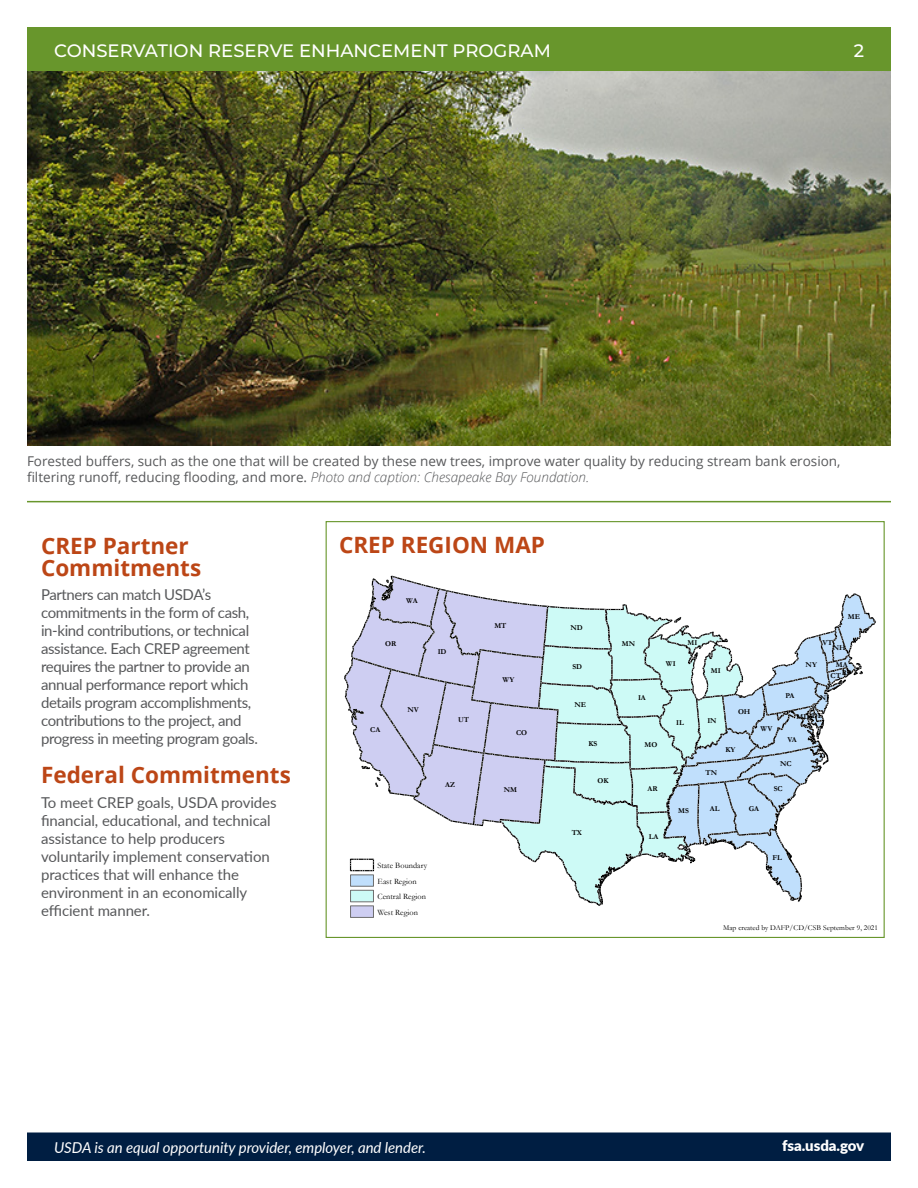
<style>
.page{position:relative;width:918px;height:1188px;background:#fff}
.page>*{position:absolute;margin:0;border:0;box-sizing:border-box;transform-origin:0 0}
.Body_Subhead{font:700 22.5px/22.5px "Open Sans";color:#bc4616}
.Body_Text{font:700 22.5px "Open Sans";color:#bc4616}
.t1{font:500 18px "Montserrat";color:#fff}
.Body_Text-2{font:15px/18px "Lato";letter-spacing:-.025em;color:#57585a}
.Body_Text-3{font:15px/18px "Lato";letter-spacing:-.005em;color:#57585a}
.Body_Text_White{font:italic 15px "Lato";letter-spacing:-.005em;color:#fff}
.Body_Text_White-2{font:900 15px "Lato";letter-spacing:-.005em;color:#fff}
.t2{font:13.5px/16.2px "Open Sans";color:#57585a}
.t3{font:8.25px/15.6px "Garamond";letter-spacing:.005em;color:#000}
.t4{font:700 7.5px/10.9px "Garamond";letter-spacing:.005em;color:#000}
.t5{font:7.5px "Garamond";letter-spacing:.01em;color:#000}
.s1{font-weight:300;font-style:italic}
</style>
<div class="page">
<div style="left:27px;top:1132px;width:864px;height:29px;background:#001e42;border:2px solid #001e42"></div>
<hr style="left:27px;top:501px;width:864px;height:1px;background:#68962c">
<div style="left:27px;top:27px;width:864px;height:44px;background:#68962c"></div>
<img style="left:27px;top:71px;width:864px;height:375px">
<svg style="left:344px;top:575px;width:532px;height:331px"></svg>
<div style="left:350px;top:875px;width:24px;height:11px;background:#c0dffc;border:1px solid #6e6e6e"></div>
<div style="left:350px;top:890px;width:24px;height:12px;background:#cdfaf6;border:1px solid #6e6e6e"></div>
<div style="left:350px;top:906px;width:24px;height:12px;background:#cecef2;border:1px solid #6e6e6e"></div>
<p class="t1" style="left:54px;top:38px;width:498px">CONSERVATION RESERVE ENHANCEMENT PROGRAM</p>
<p class="t1" style="left:854px;top:38px;width:12px">2</p>
<p class="t2" style="left:27px;top:453px;width:815px">Forested buffers, such as the one that will be created by these new trees, improve water quality by reducing stream bank erosion, filtering runoff, reducing flooding, and more. <span class="s1">Photo and caption: Chesapeake Bay Foundation.</span></p>
<h2 class="Body_Subhead" style="left:41px;top:534px;width:162px">CREP Partner<br>Commitments</h2>
<p class="Body_Text-2" style="left:41px;top:585px;width:218px">Partners can match USDA’s commitments in the form of cash, in-kind contributions, or technical assistance. Each CREP agreement requires the partner to provide an annual performance report which details program accomplishments, contributions to the project, and progress in meeting program goals.</p>
<p class="Body_Text" style="left:41px;top:759px;width:251px">Federal Commitments</p>
<p class="Body_Text-3" style="left:41px;top:793px;width:237px">To meet CREP goals, USDA provides financial, educational, and technical assistance to help producers voluntarily implement conservation practices that will enhance the environment in an economically efficient manner.</p>
<h1 class="Body_Subhead" style="left:339px;top:533px;width:207px">CREP REGION MAP</h1>
<p class="t4" style="left:406px;top:596px;width:13px">WA</p>
<p class="t4" style="left:385px;top:639px;width:13px">OR</p>
<p class="t4" style="left:370px;top:724px;width:12px">CA</p>
<p class="t4" style="left:407px;top:705px;width:13px">NV</p>
<p class="t3" style="left:378px;top:857px;width:51px">State Boundary<br>East Region<br>Central Region<br>West Region</p>
<p class="t4" style="left:438px;top:646px;width:10px">ID</p>
<p class="t4" style="left:494px;top:621px;width:14px">MT</p>
<p class="t4" style="left:503px;top:674px;width:13px">WY</p>
<p class="t4" style="left:571px;top:623px;width:14px">ND</p>
<p class="t4" style="left:572px;top:661px;width:11px">SD</p>
<p class="t4" style="left:622px;top:639px;width:15px">MN</p>
<p class="t4" style="left:666px;top:658px;width:11px">WI</p>
<p class="t4" style="left:848px;top:611px;width:14px">ME</p>
<p class="t4" style="left:687px;top:637px;width:11px">MI</p>
<p class="t4" style="left:822px;top:637px;width:12px">VT</p>
<p class="t4" style="left:833px;top:642px;width:14px">NH</p>
<p class="t4" style="left:831px;top:659px;width:19px;text-indent:5px">MA<br>CT</p>
<p class="t4" style="left:806px;top:659px;width:13px">NY</p>
<p class="t4" style="left:711px;top:665px;width:11px">MI</p>
<p class="t4" style="left:842px;top:667px;width:10px">RI</p>
<p class="t4" style="left:574px;top:699px;width:13px">NE</p>
<p class="t4" style="left:638px;top:692px;width:9px">IA</p>
<p class="t4" style="left:458px;top:715px;width:12px">UT</p>
<p class="t4" style="left:676px;top:717px;width:9px">IL</p>
<p class="t4" style="left:516px;top:727px;width:13px">CO</p>
<p class="t4" style="left:707px;top:715px;width:11px">IN</p>
<p class="t4" style="left:738px;top:706px;width:14px">OH</p>
<p class="t4" style="left:761px;top:723px;width:13px">WV</p>
<p class="t4" style="left:785px;top:690px;width:10px">PA</p>
<p class="t4" style="left:820px;top:692px;width:11px">NJ</p>
<p class="t4" style="left:797px;top:711px;width:28px">MD DE</p>
<p class="t4" style="left:588px;top:738px;width:10px">KS</p>
<p class="t4" style="left:645px;top:739px;width:14px">MO</p>
<p class="t4" style="left:725px;top:744px;width:12px">KY</p>
<p class="t4" style="left:787px;top:734px;width:11px">VA</p>
<p class="t4" style="left:780px;top:759px;width:13px">NC</p>
<p class="t4" style="left:706px;top:767px;width:13px">TN</p>
<p class="t4" style="left:445px;top:779px;width:11px">AZ</p>
<p class="t4" style="left:504px;top:784px;width:15px">NM</p>
<p class="t4" style="left:598px;top:775px;width:12px">OK</p>
<p class="t4" style="left:572px;top:827px;width:12px">TX</p>
<p class="t4" style="left:647px;top:783px;width:12px">AR</p>
<p class="t4" style="left:649px;top:831px;width:11px">LA</p>
<p class="t4" style="left:678px;top:805px;width:12px">MS</p>
<p class="t4" style="left:710px;top:803px;width:11px">AL</p>
<p class="t4" style="left:749px;top:804px;width:12px">GA</p>
<p class="t4" style="left:774px;top:783px;width:10px">SC</p>
<p class="t4" style="left:773px;top:852px;width:11px">FL</p>
<p class="t5" style="left:723px;top:923px;width:157px">Map created by DAFP/CD/CSB September 9, 2021</p>
<p class="Body_Text_White" style="left:54px;top:1136px;width:374px">USDA is an equal opportunity provider, employer, and lender.</p>
<p class="Body_Text_White-2" style="left:782px;top:1135px;width:84px">fsa.usda.gov</p>
</div>
